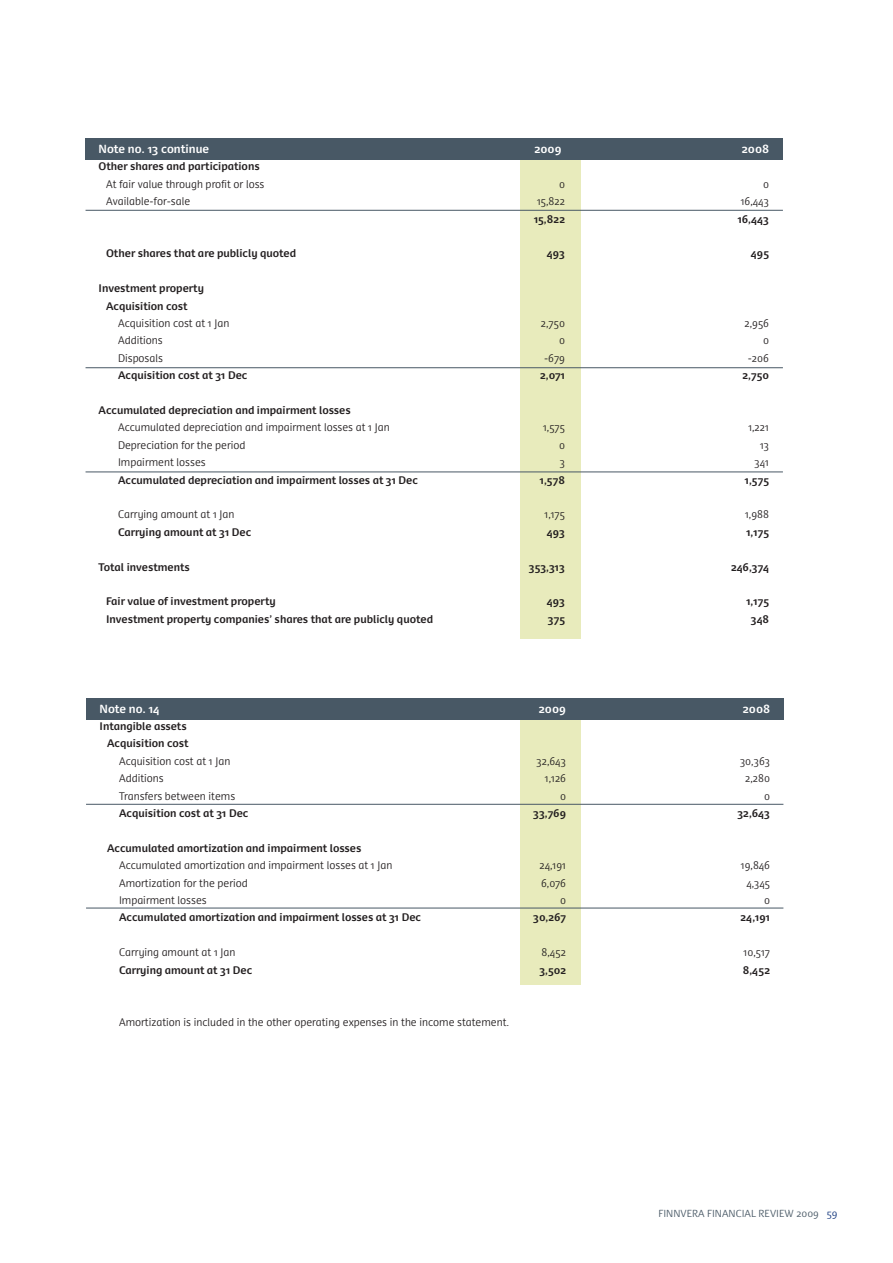
<style>
.page{position:relative;width:893px;height:1263px;background:#fff}
.page>*{position:absolute;margin:0;border:0;box-sizing:border-box;transform-origin:0 0}
.t1{font:700 11.25px "Dancer";color:#fff;scale:.95 1}
.t2{font:700 10.5px/17.4px "Dancer";color:#231f20;scale:.95 1}
.t3{font:300 10.5px "Dancer";color:#231f20;scale:.95 1}
.t4{font:300 9.75px "Dancer";color:#485865}
.s1{color:#14377d}
</style>
<div class="page">
<div style="left:520px;top:155px;width:61px;height:483px;background:#e8ebbc"></div>
<div style="left:85px;top:138px;width:698px;height:22px;background:#485865"></div>
<div style="left:520px;top:715px;width:60px;height:269px;background:#e8ebbc"></div>
<div style="left:86px;top:698px;width:698px;height:21px;background:#485865"></div>
<hr style="left:86px;top:367px;width:697px;height:1px;background:#485865">
<hr style="left:86px;top:471px;width:697px;height:1px;background:#485865">
<hr style="left:86px;top:210px;width:697px;height:1px;background:#485865">
<hr style="left:86px;top:804px;width:697px;height:1px;background:#485865">
<hr style="left:86px;top:908px;width:697px;height:1px;background:#485865">
<p class="t1" style="left:99px;top:144px;width:118px">Note no. 13 continue</p>
<p class="t1" style="left:534px;top:144px;width:30px">2009</p>
<p class="t1" style="left:742px;top:144px;width:30px">2008</p>
<p class="t2" style="left:99px;top:159px;width:171px">Other shares and participations</p>
<p class="t3" style="left:106px;top:180px;width:168px">At fair value through profit or loss</p>
<p class="t3" style="left:559px;top:180px;width:8px">0</p>
<p class="t3" style="left:763px;top:180px;width:8px">0</p>
<p class="t3" style="left:106px;top:198px;width:90px">Available-for-sale</p>
<p class="t3" style="left:537px;top:198px;width:31px">15,822</p>
<p class="t3" style="left:741px;top:198px;width:31px">16,443</p>
<p class="t2" style="left:534px;top:211px;width:34px">15,822</p>
<p class="t2" style="left:738px;top:211px;width:35px">16,443</p>
<p class="t2" style="left:106px;top:246px;width:202px">Other shares that are publicly quoted</p>
<p class="t2" style="left:547px;top:246px;width:21px">493</p>
<p class="t2" style="left:751px;top:246px;width:21px">495</p>
<p class="t2" style="left:106px;top:281px;width:105px;text-indent:-8px">Investment property<br>Acquisition cost</p>
<p class="t3" style="left:118px;top:319px;width:119px">Acquisition cost at 1 Jan</p>
<p class="t3" style="left:541px;top:319px;width:27px">2,750</p>
<p class="t3" style="left:744px;top:319px;width:27px">2,956</p>
<p class="t3" style="left:118px;top:337px;width:48px">Additions</p>
<p class="t3" style="left:559px;top:337px;width:8px">0</p>
<p class="t3" style="left:763px;top:337px;width:8px">0</p>
<p class="t3" style="left:118px;top:354px;width:49px">Disposals</p>
<p class="t3" style="left:544px;top:354px;width:24px">-679</p>
<p class="t3" style="left:748px;top:354px;width:24px">-206</p>
<p class="t2" style="left:118px;top:368px;width:138px">Acquisition cost at 31 Dec</p>
<p class="t2" style="left:540px;top:368px;width:28px">2,071</p>
<p class="t2" style="left:743px;top:368px;width:29px">2,750</p>
<p class="t2" style="left:99px;top:402px;width:267px">Accumulated depreciation and impairment losses</p>
<p class="t3" style="left:118px;top:424px;width:287px">Accumulated depreciation and impairment losses at 1 Jan</p>
<p class="t3" style="left:543px;top:424px;width:25px">1,575</p>
<p class="t3" style="left:748px;top:424px;width:23px">1,221</p>
<p class="t3" style="left:118px;top:441px;width:135px">Depreciation for the period</p>
<p class="t3" style="left:559px;top:441px;width:8px">0</p>
<p class="t3" style="left:760px;top:441px;width:11px">13</p>
<p class="t3" style="left:118px;top:459px;width:94px">Impairment losses</p>
<p class="t3" style="left:560px;top:459px;width:7px">3</p>
<p class="t3" style="left:755px;top:459px;width:17px">341</p>
<p class="t2" style="left:118px;top:472px;width:317px">Accumulated depreciation and impairment losses at 31 Dec</p>
<p class="t2" style="left:540px;top:472px;width:28px">1,578</p>
<p class="t2" style="left:745px;top:472px;width:27px">1,575</p>
<p class="t3" style="left:118px;top:511px;width:124px">Carrying amount at 1 Jan</p>
<p class="t3" style="left:544px;top:511px;width:23px">1,175</p>
<p class="t3" style="left:745px;top:511px;width:27px">1,988</p>
<p class="t2" style="left:118px;top:524px;width:142px">Carrying amount at 31 Dec</p>
<p class="t2" style="left:547px;top:524px;width:21px">493</p>
<p class="t2" style="left:746px;top:524px;width:25px">1,175</p>
<p class="t2" style="left:99px;top:559px;width:98px">Total investments</p>
<p class="t2" style="left:529px;top:559px;width:40px">353,313</p>
<p class="t2" style="left:731px;top:559px;width:42px">246,374</p>
<p class="t2" style="left:106px;top:594px;width:180px">Fair value of investment property</p>
<p class="t2" style="left:547px;top:594px;width:21px">493</p>
<p class="t2" style="left:746px;top:594px;width:25px">1,175</p>
<p class="t2" style="left:106px;top:611px;width:346px">Investment property companies’ shares that are publicly quoted</p>
<p class="t2" style="left:548px;top:611px;width:20px">375</p>
<p class="t2" style="left:751px;top:611px;width:21px">348</p>
<p class="t1" style="left:100px;top:704px;width:65px">Note no. 14</p>
<p class="t1" style="left:539px;top:704px;width:30px">2009</p>
<p class="t1" style="left:743px;top:704px;width:30px">2008</p>
<p class="t2" style="left:100px;top:718px;width:95px;text-align:right">Intangible assets<br>Acquisition cost</p>
<p class="t3" style="left:119px;top:757px;width:119px">Acquisition cost at 1 Jan</p>
<p class="t3" style="left:536px;top:757px;width:33px">32,643</p>
<p class="t3" style="left:740px;top:757px;width:33px">30,363</p>
<p class="t3" style="left:119px;top:775px;width:48px">Additions</p>
<p class="t3" style="left:545px;top:775px;width:24px">1,126</p>
<p class="t3" style="left:745px;top:775px;width:28px">2,280</p>
<p class="t3" style="left:119px;top:792px;width:124px">Transfers between items</p>
<p class="t3" style="left:560px;top:792px;width:8px">0</p>
<p class="t3" style="left:764px;top:792px;width:8px">0</p>
<p class="t2" style="left:119px;top:805px;width:138px">Acquisition cost at 31 Dec</p>
<p class="t2" style="left:533px;top:805px;width:36px">33,769</p>
<p class="t2" style="left:737px;top:805px;width:36px">32,643</p>
<p class="t2" style="left:107px;top:840px;width:269px">Accumulated amortization and impairment losses</p>
<p class="t3" style="left:119px;top:862px;width:289px">Accumulated amortization and impairment losses at 1 Jan</p>
<p class="t3" style="left:539px;top:862px;width:30px">24,191</p>
<p class="t3" style="left:741px;top:862px;width:32px">19,846</p>
<p class="t3" style="left:119px;top:879px;width:137px">Amortization for the period</p>
<p class="t3" style="left:541px;top:879px;width:28px">6,076</p>
<p class="t3" style="left:746px;top:879px;width:27px">4,345</p>
<p class="t3" style="left:119px;top:896px;width:94px">Impairment losses</p>
<p class="t3" style="left:560px;top:896px;width:8px">0</p>
<p class="t3" style="left:764px;top:896px;width:8px">0</p>
<p class="t2" style="left:119px;top:910px;width:319px">Accumulated amortization and impairment losses at 31 Dec</p>
<p class="t2" style="left:533px;top:910px;width:36px">30,267</p>
<p class="t2" style="left:741px;top:910px;width:33px">24,191</p>
<p class="t3" style="left:119px;top:949px;width:124px">Carrying amount at 1 Jan</p>
<p class="t3" style="left:542px;top:949px;width:27px">8,452</p>
<p class="t3" style="left:743px;top:949px;width:29px">10,517</p>
<p class="t2" style="left:119px;top:962px;width:142px">Carrying amount at 31 Dec</p>
<p class="t2" style="left:539px;top:962px;width:30px">3,502</p>
<p class="t2" style="left:743px;top:962px;width:30px">8,452</p>
<p class="t3" style="left:119px;top:1018px;width:412px">Amortization is included in the other operating expenses in the income statement.</p>
<p class="t4" style="left:658px;top:1210px;width:181px">FINNVERA FINANCIAL REVIEW 2009 <span class="s1">59</span></p>
</div>
